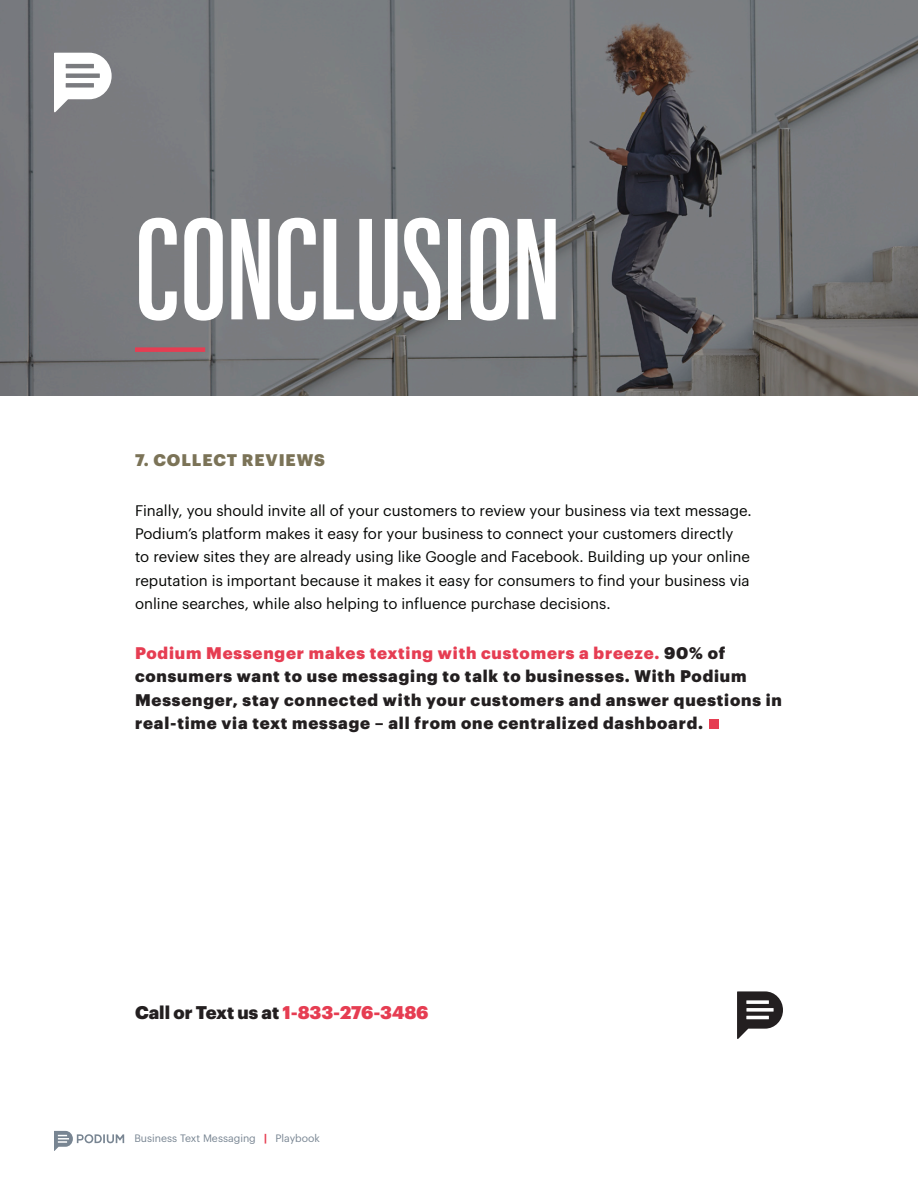
<style>
.page{position:relative;width:918px;height:1188px;background:#fff}
.page>*{position:absolute;margin:0;border:0;box-sizing:border-box;transform-origin:0 0}
.t1{font:500 140.4px "Graphik XX Cond";color:#fff}
.t2{font:900 18px "Graphik";letter-spacing:-.005em;color:#231f20}
.t3{font:900 16.5px/23.2px "Graphik";letter-spacing:.05em;color:#231f20}
.t4{font:900 16.5px "Graphik";letter-spacing:.055em;color:#7b7357}
.t5{font:15px/23.2px "Graphik";color:#040503}
.t6{font:10.5px "Graphik";color:#788592}
.s1{color:#e63d52}
.s2{font-weight:900;color:#e63d52}
</style>
<div class="page">
<svg style="left:0;top:0;width:918px;height:396px;background:#727476"></svg>
<div style="left:135px;top:347px;width:70px;height:5px;background:#e63d52"></div>
<div style="left:710px;top:719px;width:9px;height:10px;background:#e63d52"></div>
<svg style="left:737px;top:991px;width:46px;height:48px"></svg>
<svg style="left:54px;top:1131px;width:70px;height:20px"></svg>
<svg style="left:54px;top:53px;width:58px;height:60px"></svg>
<p class="t1" style="left:135px;top:178px;width:427px">CONCLUSION</p>
<p class="t4" style="left:135px;top:447px;width:191px">7. COLLECT REVIEWS</p>
<p class="t5" style="left:135px;top:497px;width:618px">Finally, you should invite all of your customers to review your business via text message.<br>Podium’s platform makes it easy for your business to connect your customers directly<br>to review sites they are already using like Google and Facebook. Building up your online reputation is important because it makes it easy for consumers to find your business via online searches, while also helping to influence purchase decisions.</p>
<p class="t3" style="left:135px;top:640px;width:648px"><span class="s1">Podium Messenger makes texting with customers a breeze.</span> 90% of consumers want to use messaging to talk to businesses. With Podium Messenger, stay connected with your customers and answer questions in real-time via text message – all from one centralized dashboard.</p>
<p class="t2" style="left:135px;top:999px;width:295px">Call or Text us at <span class="s1">1-833-276-3486</span></p>
<p class="t6" style="left:134px;top:1131px;width:187px">Business Text Messaging <span class="s2">|</span> Playbook</p>
</div>
